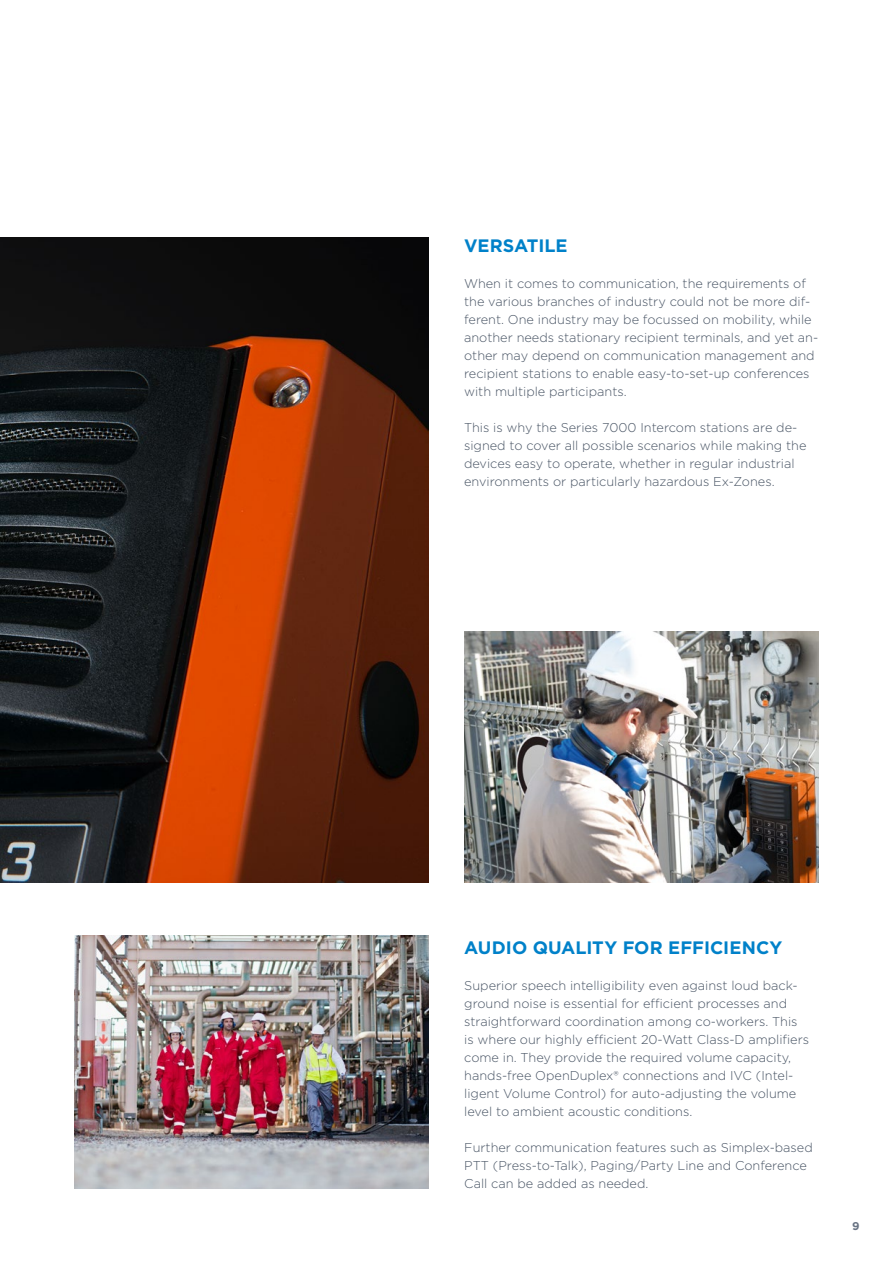
<style>
.page{position:relative;width:893px;height:1263px;background:#fff}
.page>*{position:absolute;margin:0;border:0;box-sizing:border-box;transform-origin:0 0}
.t1{font:700 18px "Gotham";color:#0081c9}
.t2{font:300 12.75px/18px "Gotham";color:#485464}
.t3{font:700 11.25px "Gotham";color:#697484}
</style>
<div class="page">
<img style="left:0;top:238px;width:429px;height:644px">
<img style="left:464px;top:631px;width:355px;height:251px">
<img style="left:74px;top:935px;width:355px;height:253px">
<h1 class="t1" style="left:464px;top:234px;width:105px">VERSATILE</h1>
<p class="t2" style="left:464px;top:274px;width:356px">When it comes to communication, the requirements of the various branches of industry could not be more dif&shy;ferent. One industry may be focussed on mobility, while another needs stationary recipient terminals, and yet an&shy;other may depend on communication management and recipient stations to enable easy-to-set-up conferences with multiple participants.</p>
<p class="t2" style="left:464px;top:418px;width:344px">This is why the Series 7000 Intercom stations are de&shy;signed to cover all possible scenarios while making the devices easy to operate, whether in regular industrial environments or particularly hazardous Ex-Zones.</p>
<h1 class="t1" style="left:464px;top:936px;width:319px">AUDIO QUALITY FOR EFFICIENCY</h1>
<p class="t2" style="left:464px;top:976px;width:346px">Superior speech intelligibility even against loud back&shy;ground noise is essential for efficient processes and straightforward coordination among co-workers. This is where our highly efficient 20-Watt Class-D amplifiers come in. They provide the required volume capacity, hands-free OpenDuplex® connections and IVC (Intel&shy;ligent Volume Control) for auto-adjusting the volume level to ambient acoustic conditions.</p>
<p class="t2" style="left:464px;top:1138px;width:350px">Further communication features such as Simplex-based<br>PTT (Press-to-Talk), Paging/Party Line and Conference<br>Call can be added as needed.</p>
<p class="t3" style="left:852px;top:1219px;width:9px">9</p>
</div>
